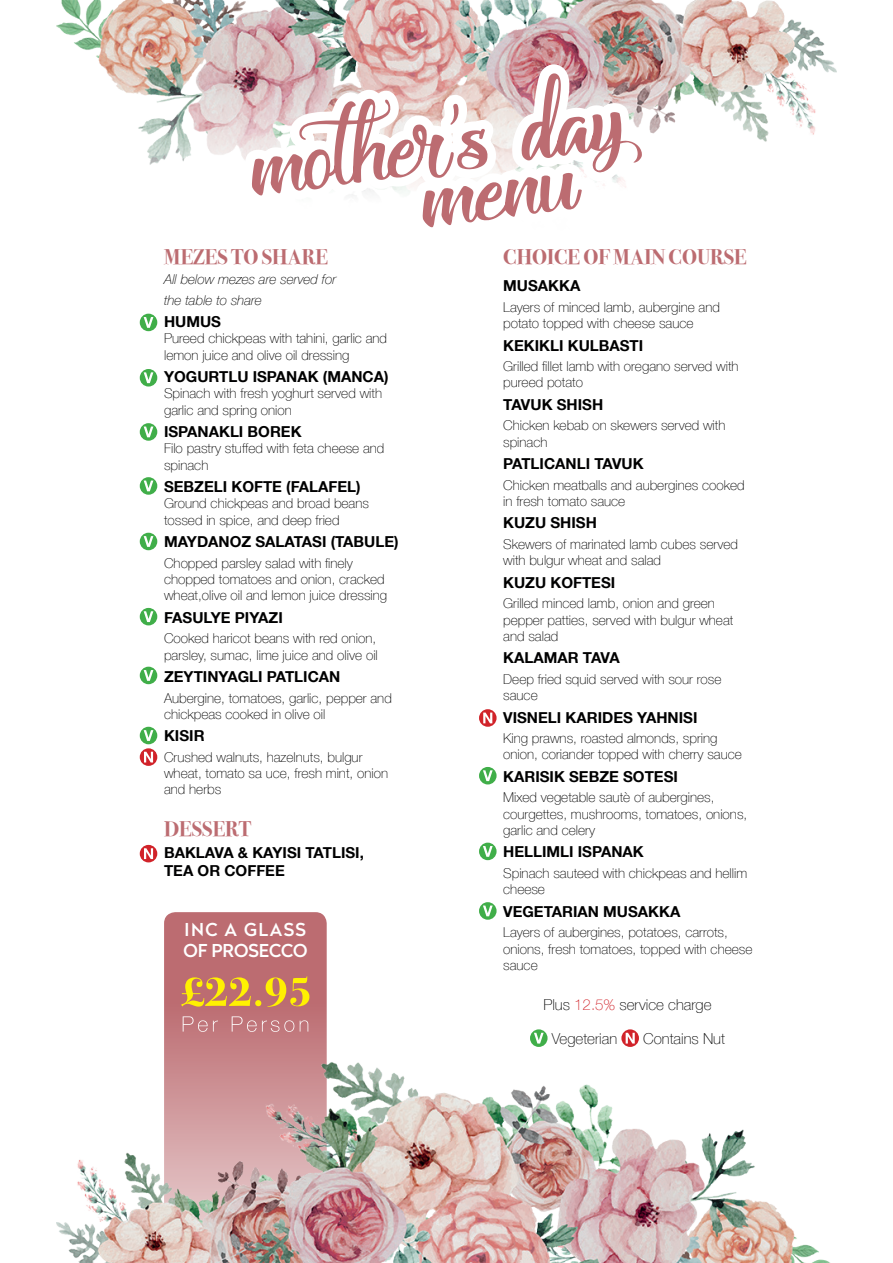
<style>
.page{position:relative;width:893px;height:1263px;background:#fff}
.page>*{position:absolute;margin:0;border:0;box-sizing:border-box;transform-origin:0 0}
.t1{font:700 21.15px "Bodoni Svty Two ITCTT";color:#bc6c71}
.t2{font:500 17.7px/21.3px "Radikal";color:#fff}
.t3{font:700 15.15px/18.1px "Helvetica Neue LT Com";color:#000001}
.t4{font:100 15.15px "Helvetica Neue LT Com";color:#000001}
.t5{font:100 13.65px/16.4px "Helvetica Neue LT Com";color:#000001}
.t6{font:italic 100 13.65px/20.4px "Helvetica Neue LT Com";color:#000001}
.s1{color:#d1232a}
</style>
<div class="page">
<svg style="left:164px;top:912px;width:163px;height:145px;fill:#bc6c71"></svg>
<img style="left:56px;top:1057px;width:774px;height:206px">
<img style="left:56px;top:0;width:780px;height:426px">
<svg style="left:403px;top:0;width:200px;height:384px"></svg>
<svg style="left:232px;top:48px;width:434px;height:294px"></svg>
<svg style="left:422px;top:196px;width:160px;height:31px"></svg>
<svg style="left:252px;top:73px;width:390px;height:123px"></svg>
<div style="left:140px;top:314px;width:17px;height:17px;background:#40ae49;border-radius:50%"></div>
<svg style="left:144px;top:317px;width:9px;height:11px"></svg>
<div style="left:140px;top:369px;width:17px;height:17px;background:#40ae49;border-radius:50%"></div>
<svg style="left:144px;top:372px;width:9px;height:11px"></svg>
<div style="left:140px;top:423px;width:17px;height:18px;background:#40ae49;border-radius:50%"></div>
<svg style="left:144px;top:427px;width:9px;height:10px"></svg>
<div style="left:140px;top:477px;width:17px;height:18px;background:#40ae49;border-radius:50%"></div>
<svg style="left:144px;top:481px;width:9px;height:10px"></svg>
<div style="left:140px;top:533px;width:17px;height:17px;background:#40ae49;border-radius:50%"></div>
<svg style="left:144px;top:536px;width:9px;height:11px"></svg>
<div style="left:140px;top:608px;width:17px;height:17px;background:#40ae49;border-radius:50%"></div>
<svg style="left:144px;top:611px;width:9px;height:11px"></svg>
<div style="left:140px;top:667px;width:17px;height:17px;background:#40ae49;border-radius:50%"></div>
<svg style="left:144px;top:670px;width:9px;height:11px"></svg>
<div style="left:140px;top:727px;width:17px;height:17px;background:#40ae49;border-radius:50%"></div>
<svg style="left:144px;top:730px;width:9px;height:11px"></svg>
<svg style="left:140px;top:748px;width:17px;height:18px"></svg>
<svg style="left:144px;top:752px;width:9px;height:10px"></svg>
<div style="left:140px;top:845px;width:17px;height:17px;background:#d1232a;border-radius:50%"></div>
<svg style="left:144px;top:848px;width:9px;height:11px"></svg>
<div style="left:479px;top:767px;width:18px;height:17px;background:#40ae49;border-radius:50%"></div>
<svg style="left:483px;top:770px;width:10px;height:11px"></svg>
<div style="left:479px;top:843px;width:18px;height:17px;background:#40ae49;border-radius:50%"></div>
<svg style="left:483px;top:846px;width:10px;height:11px"></svg>
<svg style="left:479px;top:902px;width:18px;height:18px"></svg>
<svg style="left:483px;top:905px;width:10px;height:11px"></svg>
<svg style="left:479px;top:709px;width:18px;height:18px"></svg>
<svg style="left:483px;top:712px;width:9px;height:11px"></svg>
<svg style="left:183px;top:1016px;width:125px;height:16px"></svg>
<svg style="left:181px;top:976px;width:128px;height:31px"></svg>
<svg style="left:530px;top:1029px;width:18px;height:18px"></svg>
<svg style="left:534px;top:1033px;width:10px;height:10px"></svg>
<svg style="left:621px;top:1029px;width:18px;height:18px"></svg>
<svg style="left:626px;top:1033px;width:9px;height:10px"></svg>
<h1 class="t1" style="left:164px;top:239px;width:165px">MEZES TO SHARE</h1>
<p class="t6" style="left:164px;top:269px;width:174px">All below mezes are served for the table to share</p>
<p class="t3" style="left:164px;top:312px;width:59px">HUMUS</p>
<p class="t5" style="left:164px;top:330px;width:225px">Pureed chickpeas with tahini, garlic and lemon juice and olive oil dressing</p>
<p class="t3" style="left:164px;top:367px;width:226px">YOGURTLU ISPANAK (MANCA)</p>
<p class="t5" style="left:164px;top:385px;width:219px">Spinach with fresh yoghurt served with garlic and spring onion</p>
<p class="t3" style="left:164px;top:422px;width:139px">ISPANAKLI BOREK</p>
<p class="t5" style="left:164px;top:440px;width:222px">Filo pastry stuffed with feta cheese and spinach</p>
<p class="t3" style="left:164px;top:477px;width:198px">SEBZELI KOFTE (FALAFEL)</p>
<p class="t5" style="left:164px;top:495px;width:206px">Ground chickpeas and broad beans tossed in spice, and deep fried</p>
<p class="t3" style="left:164px;top:532px;width:236px">MAYDANOZ SALATASI (TABULE)</p>
<p class="t5" style="left:164px;top:554px;width:225px">Chopped parsley salad with finely chopped tomatoes and onion, cracked wheat,olive oil and lemon juice dressing</p>
<p class="t3" style="left:164px;top:608px;width:120px">FASULYE PIYAZI</p>
<p class="t5" style="left:164px;top:630px;width:215px">Cooked haricot beans with red onion, parsley, sumac, lime juice and olive oil</p>
<p class="t3" style="left:164px;top:667px;width:178px">ZEYTINYAGLI PATLICAN</p>
<p class="t5" style="left:164px;top:689px;width:229px">Aubergine, tomatoes, garlic, pepper and chickpeas cooked in olive oil</p>
<p class="t3" style="left:164px;top:726px;width:42px">KISIR</p>
<p class="t5" style="left:164px;top:749px;width:225px">Crushed walnuts, hazelnuts, bulgur wheat, tomato sa uce, fresh mint, onion and herbs</p>
<h1 class="t1" style="left:164px;top:811px;width:89px">DESSERT</h1>
<p class="t3" style="left:164px;top:843px;width:201px">BAKLAVA &amp; KAYISI TATLISI,<br>TEA OR COFFEE</p>
<p class="t2" style="left:183px;top:918px;width:125px">INC A GLASS<br>OF PROSECCO</p>
<h1 class="t1" style="left:503px;top:239px;width:245px">CHOICE OF MAIN COURSE</h1>
<p class="t3" style="left:503px;top:276px;width:79px">MUSAKKA</p>
<p class="t5" style="left:503px;top:299px;width:218px">Layers of minced lamb, aubergine and potato topped with cheese sauce</p>
<p class="t3" style="left:503px;top:336px;width:141px">KEKIKLI KULBASTI</p>
<p class="t5" style="left:503px;top:358px;width:237px">Grilled fillet lamb with oregano served with pureed potato</p>
<p class="t3" style="left:503px;top:395px;width:101px">TAVUK SHISH</p>
<p class="t5" style="left:503px;top:417px;width:224px">Chicken kebab on skewers served with spinach</p>
<p class="t3" style="left:503px;top:454px;width:142px">PATLICANLI TAVUK</p>
<p class="t5" style="left:503px;top:476px;width:243px">Chicken meatballs and aubergines cooked in fresh tomato sauce</p>
<p class="t3" style="left:503px;top:513px;width:95px">KUZU SHISH</p>
<p class="t5" style="left:503px;top:536px;width:236px">Skewers of marinated lamb cubes served with bulgur wheat and salad</p>
<p class="t3" style="left:503px;top:573px;width:114px">KUZU KOFTESI</p>
<p class="t5" style="left:503px;top:595px;width:232px">Grilled minced lamb, onion and green pepper patties, served with bulgur wheat and salad</p>
<p class="t3" style="left:503px;top:648px;width:118px">KALAMAR TAVA</p>
<p class="t5" style="left:503px;top:671px;width:220px">Deep fried squid served with sour rose sauce</p>
<p class="t3" style="left:503px;top:707px;width:196px">VISNELI KARIDES YAHNISI</p>
<p class="t5" style="left:503px;top:730px;width:240px">King prawns, roasted almonds, spring onion, coriander topped with cherry sauce</p>
<p class="t3" style="left:503px;top:767px;width:176px">KARISIK SEBZE SOTESI</p>
<p class="t5" style="left:503px;top:789px;width:246px">Mixed vegetable sautè of aubergines, courgettes, mushrooms, tomatoes, onions, garlic and celery</p>
<p class="t3" style="left:503px;top:842px;width:142px">HELLIMLI ISPANAK</p>
<p class="t5" style="left:503px;top:865px;width:245px">Spinach sauteed with chickpeas and hellim cheese</p>
<p class="t3" style="left:503px;top:902px;width:179px">VEGETARIAN MUSAKKA</p>
<p class="t5" style="left:503px;top:924px;width:251px">Layers of aubergines, potatoes, carrots, onions, fresh tomatoes, topped with cheese sauce</p>
<p class="t4" style="left:543px;top:996px;width:170px">Plus <span class="s1">12.5%</span> service charge</p>
<p class="t4" style="left:552px;top:1029px;width:67px">Vegeterian</p>
<p class="t4" style="left:643px;top:1029px;width:83px">Contains Nut</p>
</div>
